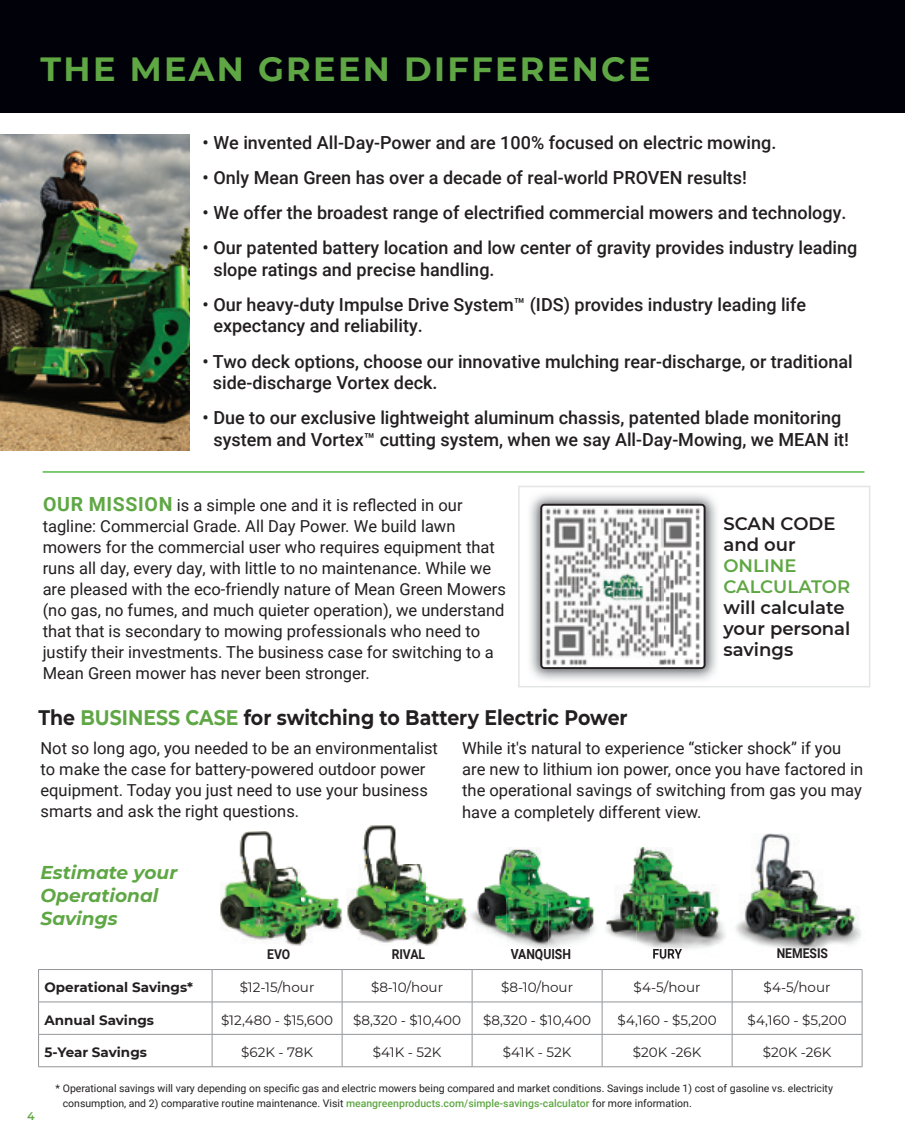
<style>
.page{position:relative;width:905px;height:1148px;background:#fff}
.page>*{position:absolute;margin:0;border:0;box-sizing:border-box;transform-origin:0 0}
.t1{font:700 33.45px "Montserrat";letter-spacing:.07em;color:#5fa744}
.t2{font:700 21px "Montserrat";color:#231f20;scale:.9 1}
.t3{font:italic 700 18.6px/23.1px "Montserrat";color:#5fa744}
.t4{font:500 18px/21.6px "Roboto";color:#231f20}
.t5{font:600 18px/21px "Montserrat";color:#231f20}
.t6{font:600 18px/21px "Montserrat";color:#5fa744}
.t7{font:16.5px/21px "Roboto";color:#231f20}
.t8{font:13.5px "Montserrat";color:#231f20}
.t9{font:700 13.5px "Montserrat";color:#231f20}
.t10{font:700 13.5px "Roboto";color:#231f20;scale:.9 1}
.t11{font:600 11.1px "Montserrat";color:#5fa744}
.t12{font:10.5px/15px "Roboto";color:#231f20}
.s1{font-weight:700;font-size:19.5px;color:#5fa744}
.s2{color:#5fa744}
.s3{font-weight:500;color:#5fa744}
</style>
<div class="page">
<img style="left:735px;top:833px;width:126px;height:118px">
<hr style="left:38px;top:969px;width:174px;height:1px;background:#939598">
<hr style="left:38px;top:969px;width:1px;height:32px;background:#939598">
<hr style="left:212px;top:969px;width:130px;height:1px;background:#939598">
<hr style="left:212px;top:969px;width:1px;height:32px;background:#939598">
<hr style="left:342px;top:969px;width:130px;height:1px;background:#939598">
<hr style="left:342px;top:969px;width:1px;height:32px;background:#939598">
<hr style="left:472px;top:969px;width:130px;height:1px;background:#939598">
<hr style="left:472px;top:969px;width:1px;height:32px;background:#939598">
<hr style="left:602px;top:969px;width:130px;height:1px;background:#939598">
<hr style="left:602px;top:969px;width:1px;height:32px;background:#939598">
<hr style="left:732px;top:969px;width:130px;height:1px;background:#939598">
<hr style="left:731px;top:969px;width:1px;height:32px;background:#939598">
<hr style="left:861px;top:969px;width:1px;height:32px;background:#939598">
<hr style="left:38px;top:1001px;width:174px;height:1px;background:#939598">
<hr style="left:38px;top:1002px;width:1px;height:32px;background:#939598">
<hr style="left:212px;top:1001px;width:130px;height:1px;background:#939598">
<hr style="left:212px;top:1002px;width:1px;height:32px;background:#939598">
<hr style="left:342px;top:1001px;width:130px;height:1px;background:#939598">
<hr style="left:342px;top:1002px;width:1px;height:32px;background:#939598">
<hr style="left:472px;top:1001px;width:130px;height:1px;background:#939598">
<hr style="left:472px;top:1002px;width:1px;height:32px;background:#939598">
<hr style="left:602px;top:1001px;width:130px;height:1px;background:#939598">
<hr style="left:602px;top:1002px;width:1px;height:32px;background:#939598">
<hr style="left:732px;top:1001px;width:130px;height:1px;background:#939598">
<hr style="left:731px;top:1002px;width:1px;height:32px;background:#939598">
<hr style="left:861px;top:1002px;width:1px;height:32px;background:#939598">
<hr style="left:38px;top:1034px;width:174px;height:1px;background:#939598">
<hr style="left:38px;top:1034px;width:1px;height:32px;background:#939598">
<hr style="left:212px;top:1034px;width:130px;height:1px;background:#939598">
<hr style="left:212px;top:1034px;width:1px;height:32px;background:#939598">
<hr style="left:342px;top:1034px;width:130px;height:1px;background:#939598">
<hr style="left:342px;top:1034px;width:1px;height:32px;background:#939598">
<hr style="left:472px;top:1034px;width:130px;height:1px;background:#939598">
<hr style="left:472px;top:1034px;width:1px;height:32px;background:#939598">
<hr style="left:602px;top:1034px;width:130px;height:1px;background:#939598">
<hr style="left:602px;top:1034px;width:1px;height:32px;background:#939598">
<hr style="left:732px;top:1034px;width:130px;height:1px;background:#939598">
<hr style="left:731px;top:1034px;width:1px;height:32px;background:#939598">
<hr style="left:861px;top:1034px;width:1px;height:32px;background:#939598">
<hr style="left:38px;top:1066px;width:174px;height:1px;background:#939598">
<hr style="left:212px;top:1066px;width:130px;height:1px;background:#939598">
<hr style="left:342px;top:1066px;width:130px;height:1px;background:#939598">
<hr style="left:472px;top:1066px;width:130px;height:1px;background:#939598">
<hr style="left:602px;top:1066px;width:130px;height:1px;background:#939598">
<hr style="left:732px;top:1066px;width:130px;height:1px;background:#939598">
<img style="left:362px;top:825px;width:59px;height:40px">
<img style="left:347px;top:865px;width:117px;height:81px">
<img style="left:220px;top:831px;width:122px;height:115px">
<img style="left:478px;top:847px;width:112px;height:51px">
<img style="left:467px;top:898px;width:128px;height:50px">
<img style="left:464px;top:907px;width:3px;height:18px">
<div style="left:0;top:0;width:904px;height:113px;background:#010209"></div>
<img style="left:629px;top:847px;width:54px;height:37px">
<img style="left:606px;top:884px;width:114px;height:37px">
<img style="left:590px;top:921px;width:136px;height:28px">
<img style="left:653px;top:949px;width:29px;height:9px">
<hr style="left:43px;top:471px;width:821px;height:2px;background:#56b947">
<img style="left:0;top:134px;width:190px;height:316px">
<svg style="left:518px;top:486px;width:352px;height:201px"></svg>
<img style="left:527px;top:490px;width:191px;height:192px">
<img style="left:543px;top:507px;width:159px;height:159px">
<div style="left:540px;top:504px;width:165px;height:165px;border:2px solid #231f20;border-radius:3px"></div>
<h1 class="t1" style="left:40px;top:45px;width:611px">THE MEAN GREEN DIFFERENCE</h1>
<p class="t4" style="left:202px;top:131px;width:575px">• We invented All-Day-Power and are 100% focused on electric mowing.</p>
<p class="t4" style="left:202px;top:166px;width:546px">• Only Mean Green has over a decade of real-world PROVEN results!</p>
<p class="t4" style="left:202px;top:201px;width:645px">• We offer the broadest range of electrified commercial mowers and technology.</p>
<p class="t4" style="left:213px;top:236px;width:645px;text-indent:-11px">• Our patented battery location and low center of gravity provides industry leading slope ratings and precise handling.</p>
<p class="t4" style="left:213px;top:293px;width:594px;text-indent:-11px">• Our heavy-duty Impulse Drive System™ (IDS) provides industry leading life expectancy and reliability.</p>
<p class="t4" style="left:213px;top:350px;width:641px;text-indent:-10px">• Two deck options, choose our innovative mulching rear-discharge, or traditional side-discharge Vortex deck.</p>
<p class="t4" style="left:202px;top:406px;width:648px;text-align:center">• Due to our exclusive lightweight aluminum chassis, patented blade monitoring system and Vortex™ cutting system, when we say All-Day-Mowing, we MEAN it!</p>
<p class="t7" style="left:43px;top:494px;width:465px"><span class="s1">OUR MISSION</span> is a simple one and it is reflected in our tagline: Commercial Grade. All Day Power. We build lawn mowers for the commercial user who requires equipment that runs all day, every day, with little to no maintenance. While we are pleased with the eco-friendly nature of Mean Green Mowers (no gas, no fumes, and much quieter operation), we understand that that is secondary to mowing professionals who need to justify their investments. The business case for switching to a Mean Green mower has never been stronger.</p>
<p class="t2" style="left:38px;top:702px;width:656px">The <span class="s2">BUSINESS CASE</span> for switching to Battery Electric Power</p>
<p class="t5" style="left:723px;top:512px;width:114px">SCAN CODE and our</p>
<p class="t6" style="left:723px;top:554px;width:128px">ONLINE<br>CALCULATOR</p>
<p class="t5" style="left:723px;top:596px;width:128px">will calculate your personal savings</p>
<p class="t7" style="left:40px;top:737px;width:399px">Not so long ago, you needed to be an environmen talist to make the case for battery-powered outdoor power equipment. Today you just need to use your business smarts and ask the right questions.</p>
<p class="t7" style="left:462px;top:737px;width:402px">While it's natural to experience “sticker shock” if you are new to lithium ion power, once you have factored in the operational savings of switching from gas you may have a completely different view.</p>
<p class="t3" style="left:40px;top:859px;width:138px">Estimate your<br>Operational<br>Savings</p>
<p class="t10" style="left:267px;top:944px;width:27px">EVO</p>
<p class="t10" style="left:391px;top:944px;width:39px">RIVAL</p>
<p class="t10" style="left:510px;top:944px;width:68px">VANQUISH</p>
<p class="t10" style="left:776px;top:944px;width:59px">NEMESIS</p>
<p class="t9" style="left:45px;top:977px;width:150px">Operational Savings*</p>
<p class="t8" style="left:240px;top:978px;width:76px">$12-15/hour</p>
<p class="t8" style="left:371px;top:978px;width:74px">$8-10/hour</p>
<p class="t8" style="left:501px;top:978px;width:74px">$8-10/hour</p>
<p class="t8" style="left:633px;top:978px;width:68px">$4-5/hour</p>
<p class="t8" style="left:763px;top:978px;width:68px">$4-5/hour</p>
<p class="t9" style="left:45px;top:1010px;width:111px">Annual Savings</p>
<p class="t8" style="left:221px;top:1010px;width:113px">$12,480 - $15,600</p>
<p class="t8" style="left:353px;top:1010px;width:109px">$8,320 - $10,400</p>
<p class="t8" style="left:483px;top:1010px;width:109px">$8,320 - $10,400</p>
<p class="t8" style="left:617px;top:1010px;width:101px">$4,160 - $5,200</p>
<p class="t8" style="left:747px;top:1010px;width:101px">$4,160 - $5,200</p>
<p class="t9" style="left:45px;top:1042px;width:104px">5-Year Savings</p>
<p class="t8" style="left:241px;top:1043px;width:73px">$62K - 78K</p>
<p class="t8" style="left:373px;top:1043px;width:70px">$41K - 52K</p>
<p class="t8" style="left:503px;top:1043px;width:70px">$41K - 52K</p>
<p class="t8" style="left:633px;top:1043px;width:70px">$20K -26K</p>
<p class="t8" style="left:763px;top:1043px;width:70px">$20K -26K</p>
<p class="t11" style="left:27px;top:1107px;width:9px">4</p>
<p class="t12" style="left:63px;top:1080px;width:771px;text-indent:-7px">* Operational savings will vary depending on specific gas and electric mowers being compared and market conditions. Savings include 1) cost of gasoline vs. electricity consumption, and 2) comparative routine maintenance. Visit <span class="s3">meangreenproducts.com/simple-savings-calculator</span> for more information.</p>
</div>
